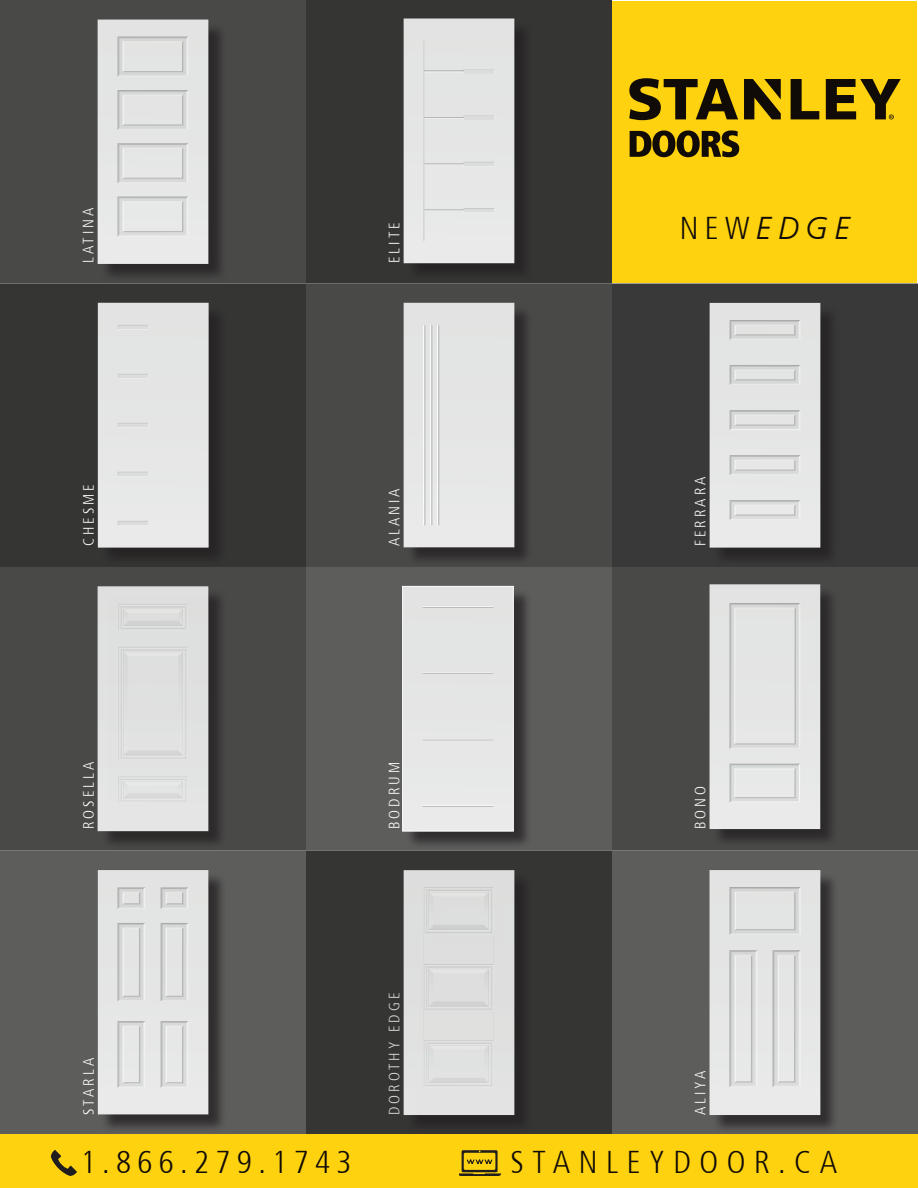
<style>
.page{position:relative;width:918px;height:1188px;background:#fff}
.page>*{position:absolute;margin:0;border:0;box-sizing:border-box;transform-origin:0 0}
.t1{font:300 condensed 31.5px "Frutiger 47";letter-spacing:.2em;color:#100b06}
.t2{font:300 condensed 31.5px "Frutiger 47";letter-spacing:.27em;color:#100b06}
.t3{font:italic 300 31.5px "Frutiger CE";color:#100b06}
.t4{font:300 condensed 15px "Frutiger 47";letter-spacing:.2em;color:#fff}
.s1{font-family:"Frutiger 47";font-style:normal;font-stretch:condensed}
</style>
<div class="page">
<div style="left:0;top:0;width:306px;height:284px;background:#494948"></div>
<div style="left:1px;top:284px;width:304px;height:282px;background:#353534"></div>
<div style="left:0;top:284px;width:306px;height:283px;border:2px solid #353534"></div>
<div style="left:0;top:567px;width:306px;height:283px;background:#494948"></div>
<div style="left:0;top:850px;width:306px;height:284px;background:#5d5d5c"></div>
<div style="left:307px;top:1px;width:304px;height:282px;background:#353534"></div>
<div style="left:306px;top:0;width:306px;height:284px;border:2px solid #353534"></div>
<div style="left:306px;top:284px;width:306px;height:283px;background:#494948"></div>
<div style="left:306px;top:567px;width:306px;height:283px;background:#5d5d5c"></div>
<div style="left:306px;top:850px;width:306px;height:284px;background:#353534"></div>
<div style="left:613px;top:1px;width:304px;height:282px;background:#fed20e"></div>
<div style="left:612px;top:284px;width:306px;height:283px;background:#393939"></div>
<div style="left:612px;top:567px;width:306px;height:283px;background:#494948"></div>
<div style="left:612px;top:850px;width:306px;height:284px;background:#5d5d5c"></div>
<svg style="left:744px;top:79px;width:37px;height:40px"></svg>
<svg style="left:791px;top:79px;width:28px;height:40px"></svg>
<svg style="left:629px;top:78px;width:109px;height:42px"></svg>
<svg style="left:826px;top:79px;width:75px;height:40px"></svg>
<svg style="left:630px;top:130px;width:109px;height:27px"></svg>
<div style="left:406px;top:873px;width:127px;height:261px;background:#2d2b2b"></div>
<svg style="left:404px;top:870px;width:110px;height:245px;background:#dddedd"></svg>
<div style="left:100px;top:872px;width:127px;height:261px;background:#231f20;opacity:.75"></div>
<svg style="left:98px;top:870px;width:110px;height:244px;background:#e1e2e2"></svg>
<div style="left:406px;top:305px;width:127px;height:261px;background:#231f20;opacity:.75"></div>
<div style="left:404px;top:303px;width:110px;height:244px;background:#e5e5e5"></div>
<div style="left:405px;top:589px;width:127px;height:261px;background:#231f20;opacity:.75"></div>
<div style="left:403px;top:586px;width:110px;height:245px;background:#e5e5e5"></div>
<div style="left:100px;top:305px;width:127px;height:261px;background:#2c2a2a"></div>
<div style="left:98px;top:303px;width:111px;height:245px;background:#e5e5e5"></div>
<div style="left:406px;top:21px;width:127px;height:261px;background:#2c2b2b"></div>
<div style="left:404px;top:19px;width:110px;height:244px;background:#e5e5e5"></div>
<hr style="left:425px;top:210px;width:39px;height:1px;background:#201e1e">
<div style="left:100px;top:589px;width:127px;height:261px;background:#231f20;opacity:.75"></div>
<svg style="left:98px;top:586px;width:110px;height:245px;background:#dfdfdf"></svg>
<div style="left:712px;top:872px;width:127px;height:262px;background:#231f20;opacity:.75"></div>
<svg style="left:710px;top:870px;width:110px;height:245px;background:#e1e2e2"></svg>
<div style="left:712px;top:587px;width:127px;height:260px;background:#231f20;opacity:.75"></div>
<svg style="left:710px;top:584px;width:110px;height:245px;background:#e2e3e3"></svg>
<div style="left:712px;top:305px;width:127px;height:261px;background:#2e2c2d"></div>
<svg style="left:710px;top:303px;width:110px;height:245px;background:#e1e2e2"></svg>
<div style="left:100px;top:22px;width:127px;height:261px;background:#231f20;opacity:.75"></div>
<svg style="left:98px;top:20px;width:110px;height:244px;background:#e1e2e2"></svg>
<div style="left:0;top:1134px;width:918px;height:54px;background:#fed20e"></div>
<svg style="left:51px;top:1150px;width:25px;height:26px"></svg>
<svg style="left:459px;top:1150px;width:42px;height:26px"></svg>
<p class="t4" style="left:80px;top:263px;width:57px;rotate:-90deg">LATINA</p>
<p class="t4" style="left:80px;top:546px;width:64px;rotate:-90deg">CHESME</p>
<p class="t4" style="left:80px;top:829px;width:69px;rotate:-90deg">ROSELLA</p>
<p class="t4" style="left:80px;top:1115px;width:59px;rotate:-90deg">STARLA</p>
<p class="t4" style="left:386px;top:263px;width:42px;rotate:-90deg">ELITE</p>
<p class="t4" style="left:386px;top:546px;width:60px;rotate:-90deg">ALANIA</p>
<p class="t4" style="left:386px;top:829px;width:68px;rotate:-90deg">BODRUM</p>
<p class="t4" style="left:386px;top:1115px;width:124px;rotate:-90deg">DOROTHY EDGE</p>
<h1 class="t3" style="left:680px;top:210px;width:172px"><span class="s1">NEW</span>EDGE</h1>
<p class="t4" style="left:692px;top:546px;width:71px;rotate:-90deg">FERRARA</p>
<p class="t4" style="left:692px;top:829px;width:45px;rotate:-90deg">BONO</p>
<p class="t4" style="left:692px;top:1115px;width:46px;rotate:-90deg">ALIYA</p>
<h1 class="t1" style="left:81px;top:1144px;width:272px">1.866.279.1743</h1>
<h1 class="t2" style="left:510px;top:1144px;width:328px">STANLEYDOOR.CA</h1>
</div>
